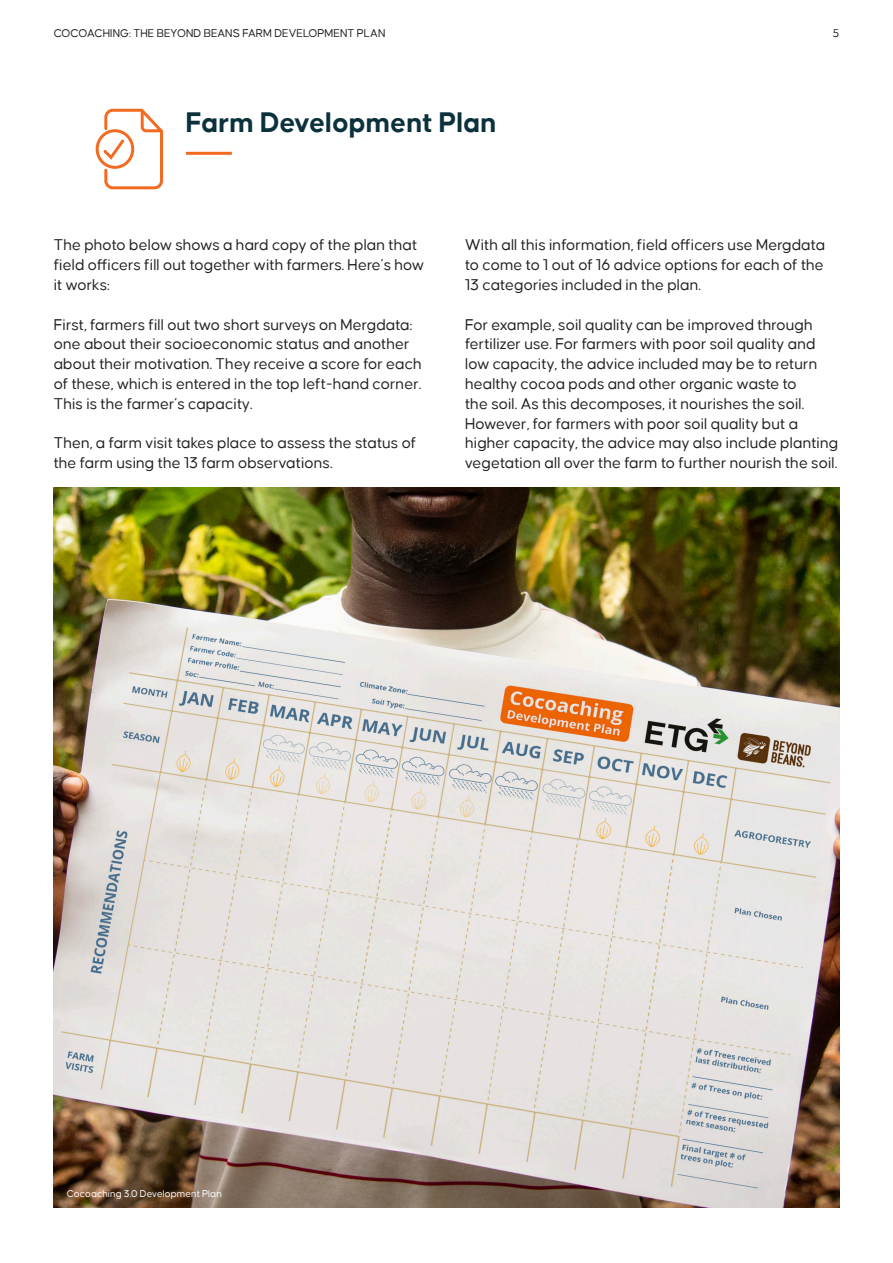
<style>
.page{position:relative;width:893px;height:1263px;background:#fff}
.page>*{position:absolute;margin:0;border:0;box-sizing:border-box;transform-origin:0 0}
.t1{font:700 30px "Causten";color:#0b313d}
.t2{font:16.5px/19.8px "Causten";color:#231f20}
.t3{font:12px "Causten";color:#231f20}
.t4{font:10.5px "Causten";color:#fff}
</style>
<div class="page">
<hr style="left:186px;top:152px;width:46px;height:3px;background:#f36a21">
<div style="left:96px;top:129px;width:38px;height:40px;border:3px solid #f36a21;border-radius:50%"></div>
<svg style="left:101px;top:108px;width:62px;height:82px"></svg>
<img style="left:54px;top:488px;width:785px;height:720px">
<p class="t3" style="left:54px;top:27px;width:333px">COCOACHING: THE BEYOND BEANS FARM DEVELOPMENT PLAN</p>
<p class="t3" style="left:833px;top:27px;width:8px">5</p>
<p class="t1" style="left:186px;top:106px;width:312px">Farm Development Plan</p>
<p class="t2" style="left:54px;top:235px;width:372px">The photo below shows a hard copy of the plan that field officers fill out together with farmers. Here’s how it works:</p>
<p class="t2" style="left:54px;top:314px;width:370px">First, farmers fill out two short surveys on Mergdata: one about their socioeconomic status and another about their motivation. They receive a score for each of these, which is entered in the top left-hand corner.<br>This is the farmer’s capacity.</p>
<p class="t2" style="left:54px;top:433px;width:364px">Then, a farm visit takes place to assess the status of the farm using the 13 farm observations.</p>
<p class="t2" style="left:465px;top:235px;width:362px;text-align:justify">With all this information, field officers use Mergdata to come to 1 out of 16 advice options for each of the 13 categories included in the plan.</p>
<p class="t2" style="left:465px;top:314px;width:375px">For example, soil quality can be improved through fertilizer use. For farmers with poor soil quality and low capacity, the advice included may be to return healthy cocoa pods and other organic waste to<br>the soil. As this decomposes, it nourishes the soil.<br>However, for farmers with poor soil quality but a higher capacity, the advice may also include planting vegetation all over the farm to further nourish the soil.</p>
<p class="t4" style="left:67px;top:1187px;width:156px">Cocoaching 3.0 Development Plan</p>
</div>
